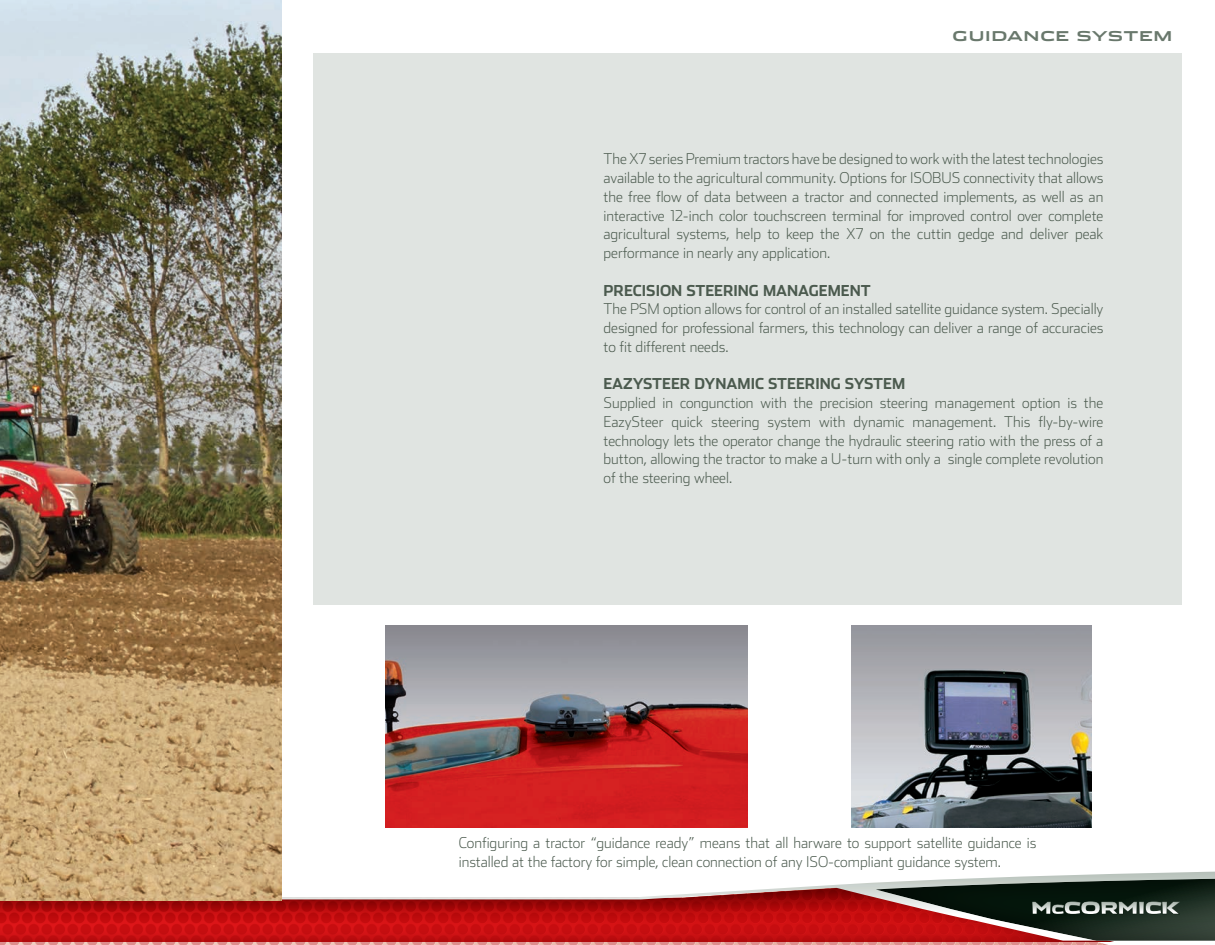
<style>
.page{position:relative;width:1215px;height:945px;background:#fff}
.page>*{position:absolute;margin:0;border:0;box-sizing:border-box;transform-origin:0 0}
.t1{font:200 15px/18.8px "Stainless";color:#4b5a4e;text-align:justify}
.t2{font:700 15px "Stainless";color:#4b5a4e}
.t3{font:700 13.5px "Stainless Ext";letter-spacing:.05em;color:#69786c}
</style>
<div class="page">
<img style="left:0;top:941px;width:1108px;height:4px">
<svg style="left:0;top:868px;width:1215px;height:73px"></svg>
<div style="left:874px;top:874px;width:341px;height:68px;background:#05170c;opacity:.75"></div>
<svg style="left:876px;top:876px;width:339px;height:65px;background:#5c463f"></svg>
<img style="left:0;top:0;width:281px;height:901px">
<div style="left:314px;top:54px;width:868px;height:551px;background:#e0e4e1"></div>
<img style="left:386px;top:625px;width:362px;height:203px">
<img style="left:851px;top:625px;width:240px;height:203px">
<p class="t3" style="left:953px;top:29px;width:221px">GUIDANCE SYSTEM</p>
<p class="t1" style="left:604px;top:150px;width:501px">The X7 series Premium tractors have be designed to work with the latest technologies available to the agricultural community. Options for ISOBUS connectivity that allows the free flow of data between a tractor and connected implements, as well as an interactive 12-inch color touchscreen terminal for improved control over complete agricultural systems, help to keep the X7 on the cuttin gedge and deliver peak performance in nearly any application.</p>
<p class="t2" style="left:604px;top:281px;width:269px">PRECISION STEERING MANAGEMENT</p>
<p class="t1" style="left:604px;top:300px;width:501px">The PSM option allows for control of an installed satellite guidance system. Specially designed for professional farmers, this technology can deliver a range of accuracies to fit different needs.</p>
<p class="t2" style="left:604px;top:375px;width:303px">EAZYSTEER DYNAMIC STEERING SYSTEM</p>
<p class="t1" style="left:604px;top:394px;width:501px">Supplied in congunction with the precision steering management option is the EazySteer quick steering system with dynamic management. This fly-by-wire technology lets the operator change the hydraulic steering ratio with the press of a button, allowing the tractor to make a U-turn with only a single complete revolution of the steering wheel.</p>
<p class="t1" style="left:459px;top:834px;width:579px">Configuring a tractor “guidance ready” means that all harware to support satellite guidance is installed at the factory for simple, clean connection of any ISO-compliant guidance system.</p>
</div>
